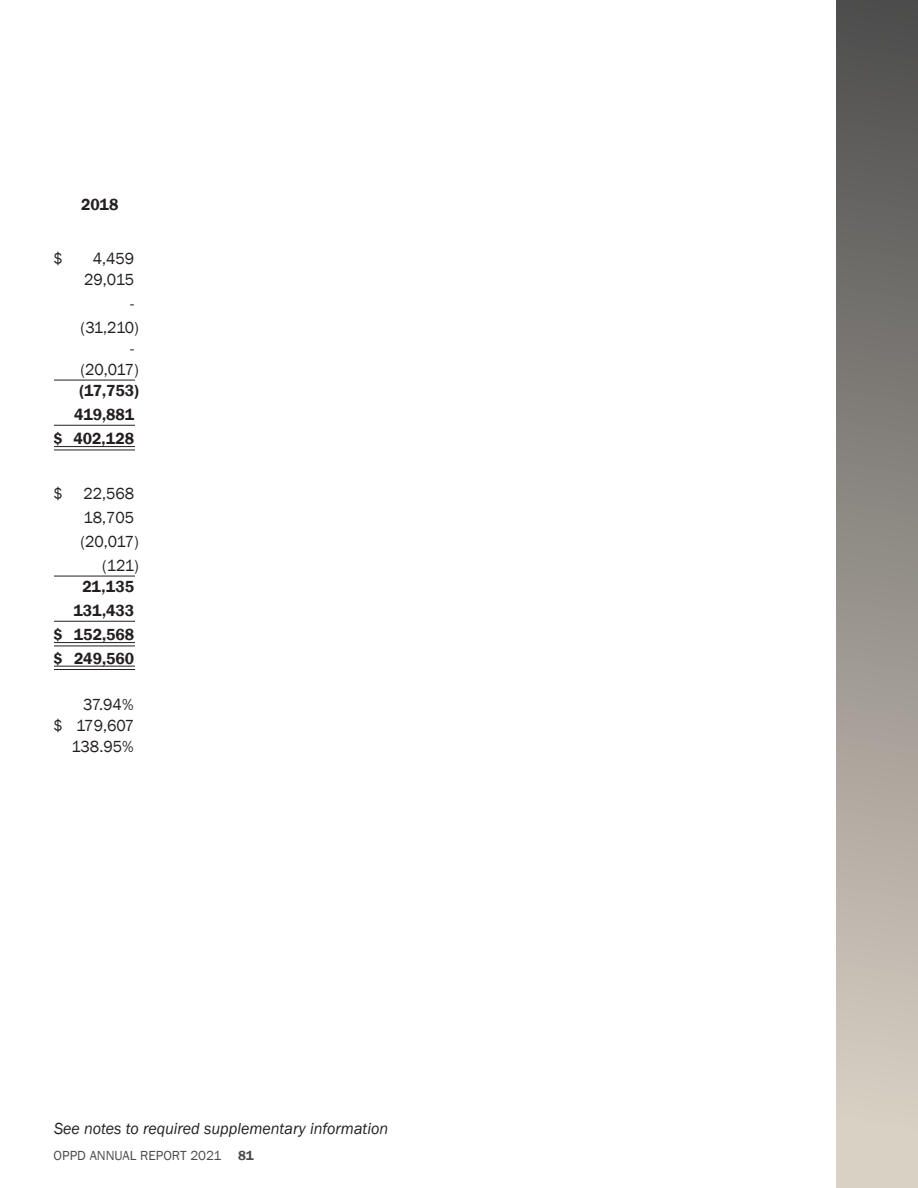
<style>
.page{position:relative;width:918px;height:1188px;background:#fff}
.page>*{position:absolute;margin:0;border:0;box-sizing:border-box;transform-origin:0 0}
.t1{font:16.5px/21px "Franklin Gothic";letter-spacing:-.005em;color:#231f20;text-align:right}
.t2{font:600 16.5px/24px "Franklin Gothic";color:#231f20;text-align:right}
.t3{font:italic 16.5px "Franklin Gothic";color:#231f20}
.t4{font:13.5px "Franklin Gothic";color:#4a4b4b}
.s1{font-weight:600}
</style>
<div class="page">
<div style="left:836px;top:0;width:82px;height:1188px;background:linear-gradient(to bottom,#4d4c4c,#e0d7ca)"></div>
<hr style="left:54px;top:380px;width:81px;height:1px;background:#231f20">
<hr style="left:54px;top:576px;width:81px;height:1px;background:#231f20">
<hr style="left:54px;top:425px;width:81px;height:1px;background:#231f20">
<hr style="left:54px;top:621px;width:81px;height:1px;background:#231f20">
<hr style="left:54px;top:446px;width:81px;height:1px;background:#231f20">
<hr style="left:54px;top:642px;width:81px;height:1px;background:#231f20">
<hr style="left:54px;top:666px;width:81px;height:1px;background:#231f20">
<hr style="left:54px;top:450px;width:81px;height:1px;background:#231f20">
<hr style="left:54px;top:646px;width:81px;height:1px;background:#231f20">
<hr style="left:54px;top:669px;width:81px;height:1px;background:#231f20">
<p class="t2" style="left:81px;top:193px;width:39px">2018</p>
<p class="t1" style="left:53px;top:248px;width:11px">$</p>
<p class="t1" style="left:84px;top:248px;width:52px;text-align:center">4,459<br>29,015</p>
<p class="t1" style="left:81px;top:292px;width:60px;line-height:24px">- (31,210)</p>
<p class="t1" style="left:80px;top:338px;width:60px">- (20,017)</p>
<p class="t2" style="left:53px;top:379px;width:87px">(17,753)<br>419,881<br>$ 402,128</p>
<p class="t1" style="left:53px;top:483px;width:11px">$</p>
<p class="t1" style="left:80px;top:482px;width:60px;line-height:24px">22,568<br>18,705 (20,017) (121)</p>
<p class="t2" style="left:53px;top:575px;width:82px">21,135<br>131,433<br>$ 152,568 $ 249,560</p>
<p class="t1" style="left:53px;top:695px;width:82px">37.94%<br>$ 179,607<br>138.95%</p>
<p class="t3" style="left:54px;top:1119px;width:336px">See notes to required supplementary information</p>
<p class="t4" style="left:54px;top:1147px;width:202px">OPPD ANNUAL REPORT 2021 <span class="s1">81</span></p>
</div>
